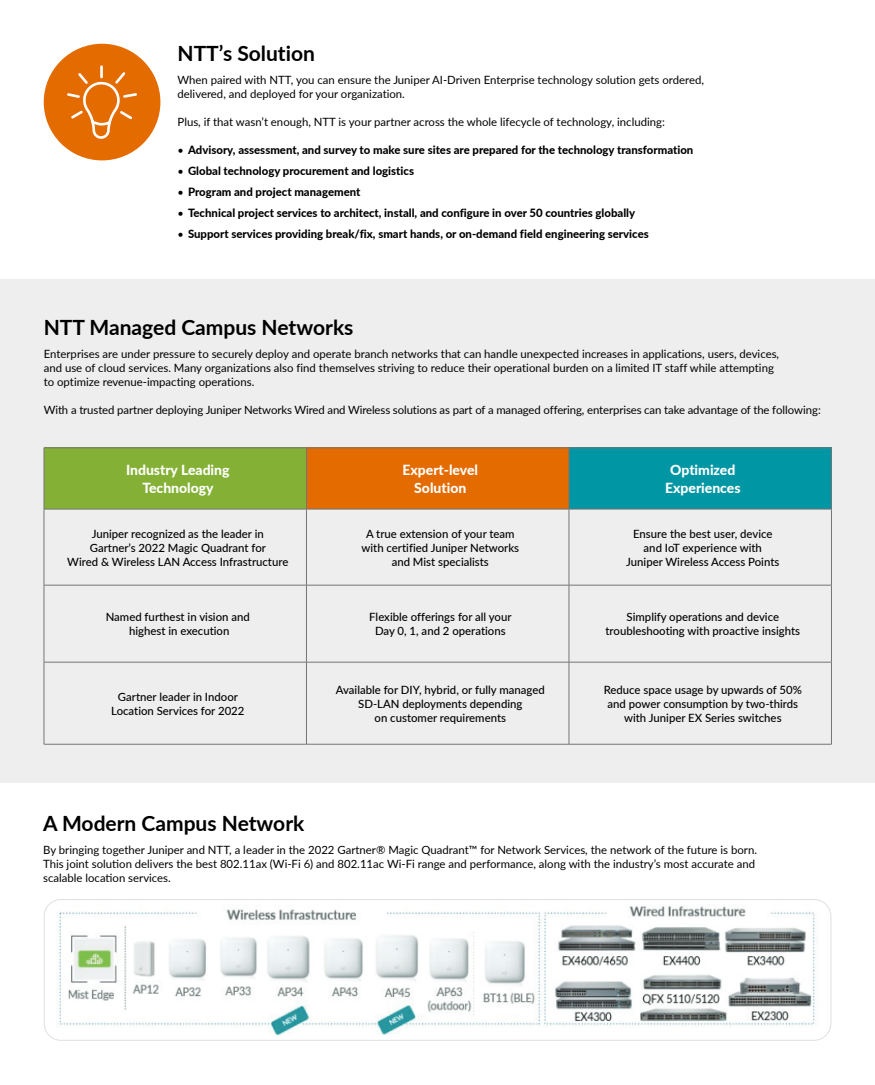
<style>
.page{position:relative;width:875px;height:1085px;background:#fff}
.page>*{position:absolute;margin:0;border:0;box-sizing:border-box;transform-origin:0 0}
.t1{font:700 21px "Lato";color:#000}
.t2{font:800 14px/18.4px "Lato";color:#fff;text-align:center}
.t3{font:11.38px/14px "Lato";color:#000}
.t4{font:500 11.38px/14px "Lato";color:#000;text-align:center}
.t5{font:800 11.38px "Lato";color:#000}
.s1{font-weight:400;font-size:10.94px}
</style>
<div class="page">
<div style="left:0;top:279px;width:875px;height:503px;background:#eee"></div>
<div style="left:44px;top:448px;width:262px;height:61px;background:#84b135"></div>
<div style="left:306px;top:448px;width:263px;height:61px;background:#e36b00"></div>
<div style="left:569px;top:448px;width:262px;height:61px;background:#0096a4"></div>
<hr style="left:44px;top:448px;width:262px;height:1px;background:#757575">
<hr style="left:44px;top:448px;width:1px;height:61px;background:#757575">
<hr style="left:306px;top:448px;width:263px;height:1px;background:#757575">
<hr style="left:306px;top:448px;width:1px;height:61px;background:#757575">
<hr style="left:569px;top:448px;width:263px;height:1px;background:#757575">
<hr style="left:569px;top:448px;width:1px;height:61px;background:#757575">
<hr style="left:831px;top:448px;width:1px;height:61px;background:#757575">
<hr style="left:44px;top:509px;width:262px;height:1px;background:#757575">
<hr style="left:44px;top:509px;width:1px;height:76px;background:#757575">
<hr style="left:306px;top:509px;width:263px;height:1px;background:#757575">
<hr style="left:306px;top:509px;width:1px;height:76px;background:#757575">
<hr style="left:569px;top:509px;width:263px;height:1px;background:#757575">
<hr style="left:569px;top:509px;width:1px;height:76px;background:#757575">
<hr style="left:831px;top:509px;width:1px;height:76px;background:#757575">
<hr style="left:44px;top:585px;width:262px;height:1px;background:#757575">
<hr style="left:44px;top:585px;width:1px;height:77px;background:#757575">
<hr style="left:306px;top:585px;width:263px;height:1px;background:#757575">
<hr style="left:306px;top:585px;width:1px;height:77px;background:#757575">
<hr style="left:569px;top:585px;width:263px;height:1px;background:#757575">
<hr style="left:569px;top:585px;width:1px;height:77px;background:#757575">
<hr style="left:831px;top:585px;width:1px;height:77px;background:#757575">
<hr style="left:44px;top:662px;width:262px;height:1px;background:#757575">
<hr style="left:44px;top:662px;width:1px;height:82px;background:#757575">
<hr style="left:306px;top:662px;width:263px;height:1px;background:#757575">
<hr style="left:306px;top:662px;width:1px;height:82px;background:#757575">
<hr style="left:569px;top:662px;width:263px;height:1px;background:#757575">
<hr style="left:569px;top:662px;width:1px;height:82px;background:#757575">
<hr style="left:831px;top:662px;width:1px;height:82px;background:#757575">
<hr style="left:44px;top:744px;width:262px;height:1px;background:#757575">
<hr style="left:306px;top:744px;width:263px;height:1px;background:#757575">
<hr style="left:569px;top:744px;width:263px;height:1px;background:#757575">
<img style="left:47px;top:899px;width:780px;height:140px">
<div style="left:44px;top:899px;width:787px;height:142px;border:1px solid #e0e0e0;border-radius:17px"></div>
<div style="left:44px;top:44px;width:116px;height:116px;background:#e36b00;border-radius:50%"></div>
<svg style="left:65px;top:43px;width:74px;height:96px"></svg>
<h1 class="t1" style="left:178px;top:38px;width:139px">NTT’s Solution</h1>
<p class="t3" style="left:178px;top:73px;width:528px">When paired with NTT, you can ensure the Juniper AI-Driven Enterprise technology solution gets ordered, delivered, and deployed for your organization.</p>
<p class="t3" style="left:178px;top:115px;width:489px">Plus, if that wasn’t enough, NTT is your partner across the whole lifecycle of technology, including:</p>
<p class="t5" style="left:178px;top:142px;width:517px"><span class="s1">•</span> Advisory, assessment, and survey to make sure sites are prepared for the technology transformation</p>
<p class="t5" style="left:178px;top:163px;width:238px"><span class="s1">•</span> Global technology procurement and logistics</p>
<p class="t5" style="left:178px;top:184px;width:184px"><span class="s1">•</span> Program and project management</p>
<p class="t5" style="left:178px;top:205px;width:459px"><span class="s1">•</span> Technical project services to architect, install, and configure in over 50 countries globally</p>
<p class="t5" style="left:178px;top:226px;width:473px"><span class="s1">•</span> Support services providing break/fix, smart hands, or on-demand field engineering services</p>
<h1 class="t1" style="left:44px;top:312px;width:311px">NTT Managed Campus Networks</h1>
<p class="t3" style="left:44px;top:347px;width:737px">Enterprises are under pressure to securely deploy and operate branch networks that can handle unexpected increases in applications, users, devices, and use of cloud services. Many organizations also find themselves striving to reduce their operational burden on a limited IT staff while attempting to optimize revenue-impacting operations.</p>
<p class="t3" style="left:44px;top:403px;width:779px">With a trusted partner deploying Juniper Networks Wired and Wireless solutions as part of a managed offering, enterprises can take advantage of the following:</p>
<p class="t2" style="left:126px;top:460px;width:105px">Industry Leading<br>Technology</p>
<p class="t2" style="left:402px;top:460px;width:77px">Expert-level<br>Solution</p>
<p class="t2" style="left:665px;top:460px;width:77px">Optimized<br>Experiences</p>
<p class="t4" style="left:67px;top:526px;width:223px">Juniper recognized as the leader in<br>Gartner’s 2022 Magic Quadrant for<br>Wired &amp; Wireless LAN Access Infrastructure</p>
<p class="t4" style="left:362px;top:526px;width:159px">A true extension of your team with certified Juniper Networks and Mist specialists</p>
<p class="t4" style="left:626px;top:526px;width:155px">Ensure the best user, device and IoT experience with<br>Juniper Wireless Access Points</p>
<p class="t4" style="left:106px;top:610px;width:146px">Named furthest in vision and highest in execution</p>
<p class="t4" style="left:369px;top:610px;width:144px">Flexible offerings for all your<br>Day 0, 1, and 2 operations</p>
<p class="t4" style="left:606px;top:610px;width:196px">Simplify operations and device troubleshooting with proactive insights</p>
<p class="t4" style="left:111px;top:689px;width:135px">Gartner leader in Indoor<br>Location Services for 2022</p>
<p class="t4" style="left:336px;top:682px;width:210px">Available for DIY, hybrid, or fully managed<br>SD-LAN deployments depending<br>on customer requirements</p>
<p class="t4" style="left:604px;top:682px;width:200px">Reduce space usage by upwards of 50% and power consumption by two-thirds with Juniper EX Series switches</p>
<h1 class="t1" style="left:43px;top:807px;width:263px">A Modern Campus Network</h1>
<p class="t3" style="left:43px;top:842px;width:715px">By bringing together Juniper and NTT, a leader in the 2022 Gartner® Magic Quadrant™ for Network Services, the network of the future is born.<br>This joint solution delivers the best 802.11ax (Wi-Fi 6) and 802.11ac Wi-Fi range and performance, along with the industry’s most accurate and scalable location services.</p>
</div>
